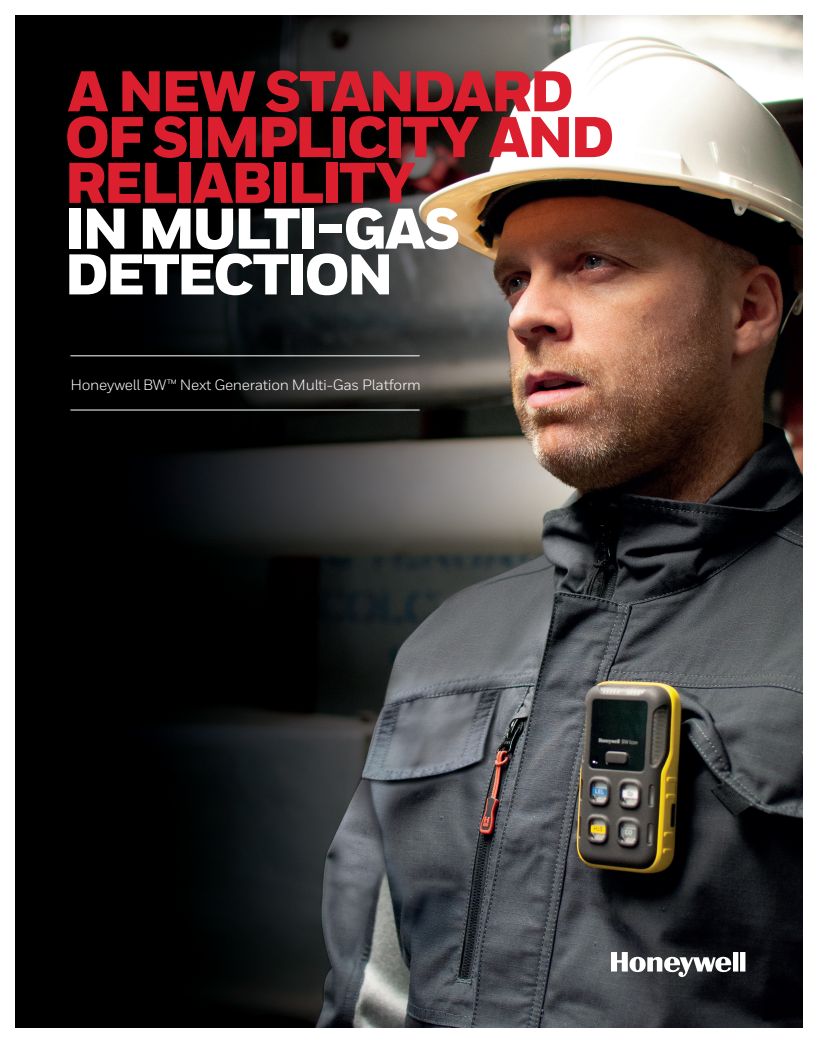
<style>
.page{position:relative;width:818px;height:1043px;background:#fff}
.page>*{position:absolute;margin:0;border:0;box-sizing:border-box;transform-origin:0 0}
.t1{font:900 57.25px/45.8px "Honeywell Sans";letter-spacing:-.055em;color:#dc1f2e}
.t2{font:900 57.25px/45.8px "Honeywell Sans";letter-spacing:-.055em;color:#fff}
.t3{font:15px "Honeywell Sans";letter-spacing:-.02em;color:#fff}
</style>
<div class="page">
<img style="left:15px;top:15px;width:787px;height:1013px">
<hr style="left:70px;top:355px;width:349px;height:1px;background:#fff">
<hr style="left:70px;top:410px;width:349px;height:1px;background:#fff">
<svg style="left:611px;top:952px;width:135px;height:25px"></svg>
<h1 class="t1" style="left:64px;top:71px;width:551px">A NEW STANDARD<br>OF SIMPLICITY AND<br>RELIABILITY</h1>
<h1 class="t2" style="left:64px;top:208px;width:397px">IN MULTI-GAS<br>DETECTION</h1>
<p class="t3" style="left:70px;top:376px;width:352px">Honeywell BW™ Next Generation Multi-Gas Platform</p>
</div>
